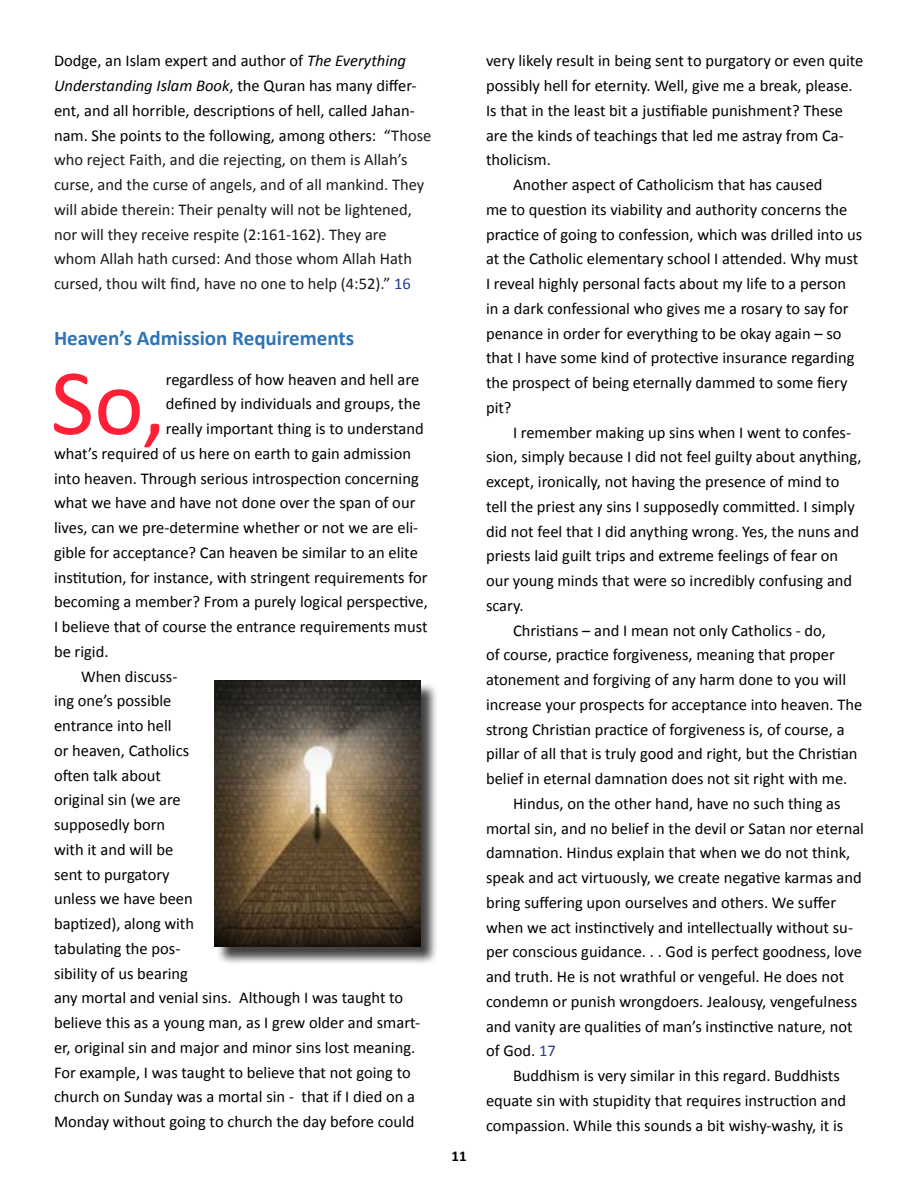
<style>
.page{position:relative;width:918px;height:1188px;background:#fff}
.page>*{position:absolute;margin:0;border:0;box-sizing:border-box;transform-origin:0 0}
.t1{font:94.5px "Calibri";color:#ff2038}
.t2{font:700 21px "Calibri";color:#2e74b5}
.t3{font:16.5px "Calibri";color:#000}
.t4{font:16.5px/24.8px "Calibri";color:#191919}
.t5{font:700 15px "Calibri";color:#000}
.s1{color:#000}
.s2{font-style:italic;color:#000}
.s3{color:#25408f}
</style>
<div class="page">
<div style="left:217px;top:683px;width:222px;height:282px;background:#000;opacity:.75"></div>
<img style="left:214px;top:680px;width:206px;height:266px">
<p class="t4" style="left:54px;top:48px;width:379px"><span class="s1">Dodge, an Islam expert and author of</span> <span class="s2">The Everything Understanding Islam Book</span><span class="s1">, the Quran has many differ&shy;ent, and all horrible, descriptions of hell, called Jahan&shy;nam. She points to the following, among others: “</span>Those who reject Faith, and die rejecting, on them is Allah’s curse, and the curse of angels, and of all mankind. They will abide therein: Their penalty will not be lightened, nor will they receive respite (2:161-162). They are whom Allah hath cursed: And those whom Allah Hath cursed, thou wilt find, have no one to help (4:52).” <span class="s3">16</span></p>
<p class="t2" style="left:54px;top:323px;width:302px">Heaven’s Admission Requirements</p>
<h1 class="t1" style="left:51px;top:337px;width:117px">So,</h1>
<p class="t3" style="left:166px;top:368px;width:255px">regardless of how heaven and hell are</p>
<p class="t3" style="left:166px;top:392px;width:256px">defined by individuals and groups, the</p>
<p class="t3" style="left:166px;top:417px;width:259px">really important thing is to understand</p>
<p class="t3" style="left:54px;top:442px;width:359px">what’s required of us here on earth to gain admission</p>
<p class="t3" style="left:54px;top:467px;width:366px">into heaven. Through serious introspection concerning</p>
<p class="t3" style="left:54px;top:491px;width:363px">what we have and have not done over the span of our</p>
<p class="t3" style="left:54px;top:516px;width:366px">lives, can we pre-determine whether or not we are eli-</p>
<p class="t3" style="left:54px;top:541px;width:365px">gible for acceptance? Can heaven be similar to an elite</p>
<p class="t3" style="left:54px;top:566px;width:375px">institution, for instance, with stringent requirements for</p>
<p class="t3" style="left:54px;top:590px;width:375px">becoming a member? From a purely logical perspective,</p>
<p class="t3" style="left:54px;top:615px;width:375px">I believe that of course the entrance requirements must</p>
<p class="t3" style="left:54px;top:640px;width:56px">be rigid.</p>
<p class="t3" style="left:81px;top:665px;width:98px">When discuss-</p>
<p class="t3" style="left:54px;top:689px;width:119px">ing one’s possible</p>
<p class="t3" style="left:54px;top:714px;width:119px">entrance into hell</p>
<p class="t3" style="left:54px;top:739px;width:137px">or heaven, Catholics</p>
<p class="t3" style="left:54px;top:764px;width:108px">often talk about</p>
<p class="t3" style="left:54px;top:788px;width:128px">original sin (we are</p>
<p class="t3" style="left:54px;top:813px;width:113px">supposedly born</p>
<p class="t3" style="left:54px;top:838px;width:121px">with it and will be</p>
<p class="t3" style="left:54px;top:863px;width:117px">sent to purgatory</p>
<p class="t3" style="left:54px;top:887px;width:140px">unless we have been</p>
<p class="t3" style="left:54px;top:912px;width:142px">baptized), along with</p>
<p class="t3" style="left:54px;top:937px;width:128px">tabulating the pos-</p>
<p class="t3" style="left:54px;top:962px;width:136px">sibility of us bearing</p>
<p class="t3" style="left:54px;top:986px;width:351px">any mortal and venial sins. Although I was taught to</p>
<p class="t3" style="left:54px;top:1011px;width:368px">believe this as a young man, as I grew older and smart-</p>
<p class="t3" style="left:54px;top:1036px;width:363px">er, original sin and major and minor sins lost meaning.</p>
<p class="t3" style="left:54px;top:1061px;width:358px">For example, I was taught to believe that not going to</p>
<p class="t3" style="left:54px;top:1085px;width:363px">church on Sunday was a mortal sin - that if I died on a</p>
<p class="t3" style="left:54px;top:1110px;width:362px">Monday without going to church the day before could</p>
<p class="t5" style="left:451px;top:1146px;width:17px">11</p>
<p class="t3" style="left:486px;top:49px;width:379px">very likely result in being sent to purgatory or even quite</p>
<p class="t3" style="left:486px;top:74px;width:368px">possibly hell for eternity. Well, give me a break, please.</p>
<p class="t3" style="left:486px;top:99px;width:359px">Is that in the least bit a justifiable punishment? These</p>
<p class="t3" style="left:486px;top:124px;width:359px">are the kinds of teachings that led me astray from Ca-</p>
<p class="t3" style="left:486px;top:148px;width:66px">tholicism.</p>
<p class="t3" style="left:513px;top:173px;width:311px">Another aspect of Catholicism that has caused</p>
<p class="t3" style="left:486px;top:198px;width:363px">me to question its viability and authority concerns the</p>
<p class="t3" style="left:486px;top:223px;width:378px">practice of going to confession, which was drilled into us</p>
<p class="t3" style="left:486px;top:247px;width:374px">at the Catholic elementary school I attended. Why must</p>
<p class="t3" style="left:486px;top:272px;width:362px">I reveal highly personal facts about my life to a person</p>
<p class="t3" style="left:486px;top:297px;width:364px">in a dark confessional who gives me a rosary to say for</p>
<p class="t3" style="left:486px;top:322px;width:357px">penance in order for everything to be okay again – so</p>
<p class="t3" style="left:486px;top:346px;width:370px">that I have some kind of protective insurance regarding</p>
<p class="t3" style="left:486px;top:371px;width:363px">the prospect of being eternally dammed to some fiery</p>
<p class="t3" style="left:486px;top:396px;width:27px">pit?</p>
<p class="t3" style="left:513px;top:421px;width:340px">I remember making up sins when I went to confes-</p>
<p class="t3" style="left:486px;top:445px;width:377px">sion, simply because I did not feel guilty about anything,</p>
<p class="t3" style="left:486px;top:470px;width:355px">except, ironically, not having the presence of mind to</p>
<p class="t3" style="left:486px;top:495px;width:370px">tell the priest any sins I supposedly committed. I simply</p>
<p class="t3" style="left:486px;top:520px;width:375px">did not feel that I did anything wrong. Yes, the nuns and</p>
<p class="t3" style="left:486px;top:544px;width:354px">priests laid guilt trips and extreme feelings of fear on</p>
<p class="t3" style="left:486px;top:569px;width:368px">our young minds that were so incredibly confusing and</p>
<p class="t3" style="left:486px;top:594px;width:39px">scary.</p>
<p class="t3" style="left:513px;top:619px;width:314px">Christians – and I mean not only Catholics - do,</p>
<p class="t3" style="left:486px;top:643px;width:350px">of course, practice forgiveness, meaning that proper</p>
<p class="t3" style="left:486px;top:668px;width:362px">atonement and forgiving of any harm done to you will</p>
<p class="t3" style="left:486px;top:693px;width:378px">increase your prospects for acceptance into heaven. The</p>
<p class="t3" style="left:486px;top:718px;width:360px">strong Christian practice of forgiveness is, of course, a</p>
<p class="t3" style="left:486px;top:742px;width:373px">pillar of all that is truly good and right, but the Christian</p>
<p class="t3" style="left:486px;top:767px;width:363px">belief in eternal damnation does not sit right with me.</p>
<p class="t3" style="left:513px;top:792px;width:329px">Hindus, on the other hand, have no such thing as</p>
<p class="t3" style="left:486px;top:817px;width:380px">mortal sin, and no belief in the devil or Satan nor eternal</p>
<p class="t3" style="left:486px;top:841px;width:366px">damnation. Hindus explain that when we do not think,</p>
<p class="t3" style="left:486px;top:866px;width:377px">speak and act virtuously, we create negative karmas and</p>
<p class="t3" style="left:486px;top:891px;width:352px">bring suffering upon ourselves and others. We suffer</p>
<p class="t3" style="left:486px;top:916px;width:369px">when we act instinctively and intellectually without su-</p>
<p class="t3" style="left:486px;top:940px;width:378px">per conscious guidance. . . God is perfect goodness, love</p>
<p class="t3" style="left:486px;top:965px;width:360px">and truth. He is not wrathful or vengeful. He does not</p>
<p class="t3" style="left:486px;top:990px;width:373px">condemn or punish wrongdoers. Jealousy, vengefulness</p>
<p class="t3" style="left:486px;top:1015px;width:368px">and vanity are qualities of man’s instinctive nature, not</p>
<p class="t3" style="left:486px;top:1039px;width:71px">of God. <span class="s3">17</span></p>
<p class="t3" style="left:513px;top:1064px;width:328px">Buddhism is very similar in this regard. Buddhists</p>
<p class="t3" style="left:486px;top:1089px;width:361px">equate sin with stupidity that requires instruction and</p>
<p class="t3" style="left:486px;top:1114px;width:359px">compassion. While this sounds a bit wishy-washy, it is</p>
</div>
